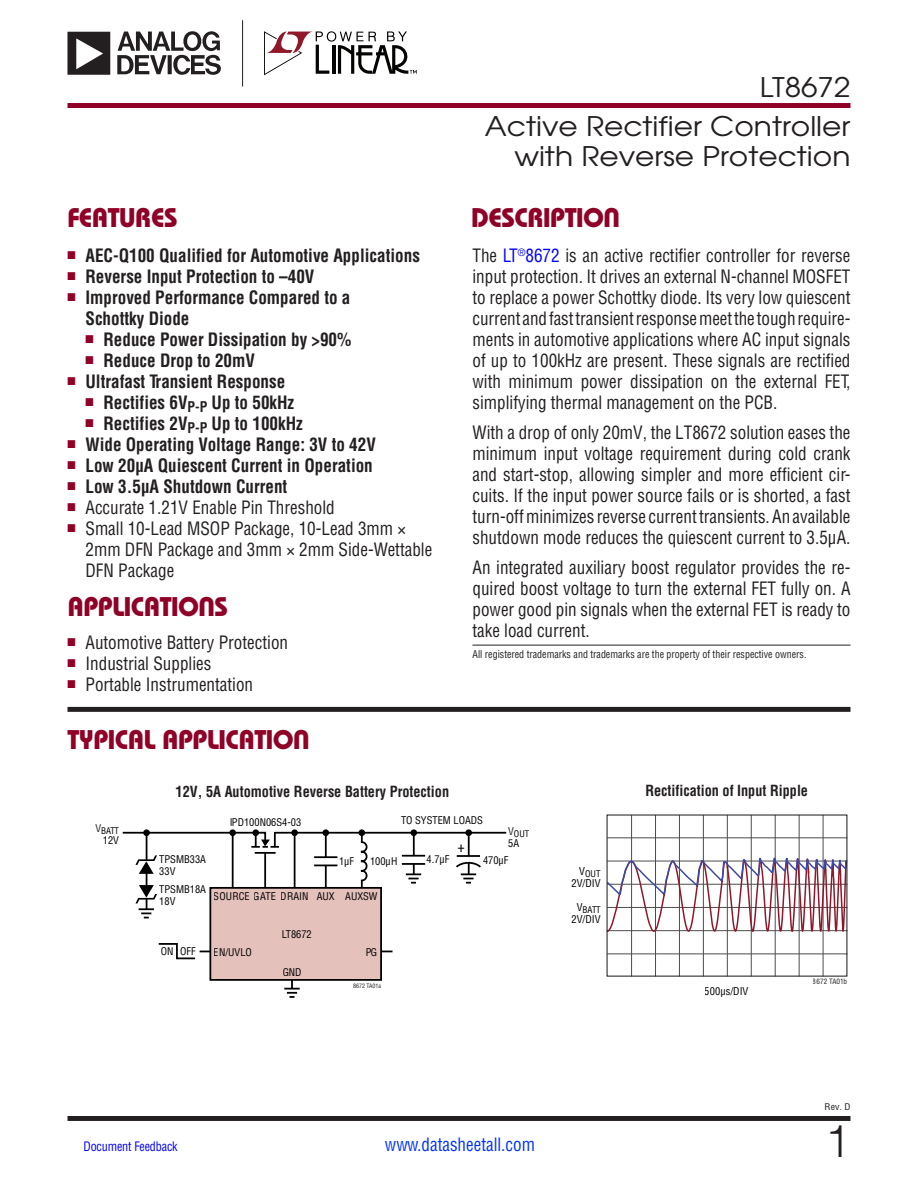
<style>
.page{position:relative;width:918px;height:1188px;background:#fff}
.page>*{position:absolute;margin:0;border:0;box-sizing:border-box;transform-origin:0 0}
.t1{font:300 45px "Helvetica";color:#231f20}
.D_S_Title{font:27px/30px "Avant Garde";color:#231f20;text-align:right;scale:1.1 1}
.Section_Heads{font:27px "Linear Bauhaus";letter-spacing:-.02em;color:#900126}
.Section_Heads_w_Rule{font:27px "Linear Bauhaus";letter-spacing:-.02em;color:#900126}
.Body_text{font:18px/21px "Linear Helv Cond";color:#231f20;text-align:justify;scale:.95 1}
.t2{font:700 18px/21px "Linear Helv Cond";color:#231f20;scale:.95 1}
.t3{font:18px "Linear Helv Cond";color:#03f;scale:.95 1}
.Art_Titles{font:700 15px "Linear Helv Cond";color:#231f20;scale:.95 1}
.t4{font:14.85px "Linear Helv Cond";color:#000}
.t5{font:12.75px "Linear Helv Cond";letter-spacing:-.015em;color:#00f;scale:.95 1}
.TM_Line{font:10.5px "Linear Helv Cond";color:#231f20;scale:.95 1}
.t6{font:10.5px "Linear Helv Cond";color:#000}
.t7{font:10.35px/17.7px "Linear Helv Cond";color:#000}
.t8{font:9px "Linear Helv Cond";color:#000}
.t9{font:9px "Linear Helv Cond";color:#231f20;scale:1.1 1}
.t10{font:8.85px "Linear Helv Cond";color:#000}
.t11{font:7.2px "Linear Helv Cond";color:#221f1f}
.t12{font:6px "Linear Helv Cond";color:#231f20}
.s1{color:#00f}
</style>
<div class="page">
<div style="left:68px;top:1116px;width:782px;height:5px;background:#231f20"></div>
<div style="left:68px;top:103px;width:782px;height:5px;background:#900126"></div>
<hr style="left:242px;top:20px;width:1px;height:66px;background:#231f20">
<svg style="left:264px;top:31px;width:153px;height:44px"></svg>
<svg style="left:68px;top:31px;width:153px;height:44px"></svg>
<div style="left:68px;top:707px;width:782px;height:5px;background:#231f20"></div>
<hr style="left:325px;top:833px;width:2px;height:68px;background:#000">
<hr style="left:146px;top:833px;width:1px;height:81px;background:#000">
<hr style="left:413px;top:833px;width:2px;height:46px;background:#000">
<hr style="left:468px;top:833px;width:2px;height:46px;background:#000">
<hr style="left:264px;top:853px;width:2px;height:43px;background:#000">
<hr style="left:123px;top:832px;width:383px;height:2px;background:#000">
<hr style="left:361px;top:833px;width:2px;height:68px;background:#000">
<hr style="left:294px;top:833px;width:2px;height:68px;background:#000">
<hr style="left:232px;top:833px;width:2px;height:83px;background:#000">
<hr style="left:291px;top:953px;width:2px;height:40px;background:#000">
<div style="left:210px;top:888px;width:171px;height:92px;background:#e5c1bc"></div>
<div style="left:209px;top:887px;width:173px;height:94px;border:2px solid #000"></div>
<hr style="left:255px;top:852px;width:21px;height:2px;background:#000">
<svg style="left:251px;top:831px;width:28px;height:17px"></svg>
<svg style="left:360px;top:841px;width:8px;height:40px"></svg>
<hr style="left:314px;top:856px;width:23px;height:2px;background:#000">
<svg style="left:314px;top:857px;width:23px;height:9px"></svg>
<div style="left:291px;top:829px;width:7px;height:7px;background:#000;border-radius:50%"></div>
<div style="left:229px;top:829px;width:7px;height:7px;background:#000;border-radius:50%"></div>
<div style="left:322px;top:829px;width:7px;height:7px;background:#000;border-radius:50%"></div>
<div style="left:359px;top:829px;width:6px;height:7px;background:#000;border-radius:50%"></div>
<svg style="left:135px;top:855px;width:22px;height:19px"></svg>
<div style="left:143px;top:829px;width:7px;height:7px;background:#000;border-radius:50%"></div>
<hr style="left:144px;top:909px;width:4px;height:10px;background:#8b8b8b">
<svg style="left:135px;top:885px;width:22px;height:33px"></svg>
<svg style="left:413px;top:857px;width:2px;height:6px"></svg>
<hr style="left:402px;top:855px;width:23px;height:2px;background:#000">
<hr style="left:402px;top:863px;width:23px;height:2px;background:#000">
<div style="left:410px;top:829px;width:7px;height:7px;background:#000;border-radius:50%"></div>
<svg style="left:406px;top:873px;width:15px;height:11px"></svg>
<hr style="left:457px;top:855px;width:23px;height:2px;background:#000">
<div style="left:465px;top:829px;width:7px;height:7px;background:#000;border-radius:50%"></div>
<svg style="left:456px;top:856px;width:25px;height:28px"></svg>
<svg style="left:159px;top:943px;width:53px;height:16px"></svg>
<svg style="left:284px;top:988px;width:16px;height:10px"></svg>
<svg style="left:606px;top:644px;width:242px;height:333px"></svg>
<hr style="left:472px;top:645px;width:378px;height:1px;background:#231f20">
<h2 class="D_S_Title" style="left:760px;top:72px;width:84px">LT8672</h2>
<p class="D_S_Title" style="left:485px;top:111px;width:334px">Active Rectifier Controller with Reverse Protection</p>
<p class="Section_Heads" style="left:68px;top:201px;width:112px">FEATURES</p>
<p class="Section_Heads" style="left:471px;top:201px;width:151px">DESCRIPTION</p>
<p class="t2" style="left:68px;top:244px;width:372px"><sup>■</sup> AEC-Q100 Qualified for Automotive Applications</p>
<p class="t2" style="left:68px;top:265px;width:261px"><sup>■</sup> Reverse Input Protection to –40V</p>
<p class="t2" style="left:86px;top:286px;width:280px;text-indent:-18px"><sup>■</sup> Improved Performance Compared to a<br>Schottky Diode</p>
<p class="t2" style="left:86px;top:328px;width:281px"><sup>■</sup> Reduce Power Dissipation by &gt;90%</p>
<p class="t2" style="left:86px;top:349px;width:180px"><sup>■</sup> Reduce Drop to 20mV</p>
<p class="t2" style="left:68px;top:370px;width:231px"><sup>■</sup> Ultrafast Transient Response</p>
<p class="t2" style="left:86px;top:391px;width:221px"><sup>■</sup> Rectifies 6V<sub>P-P</sub> Up to 50kHz</p>
<p class="t2" style="left:86px;top:412px;width:230px"><sup>■</sup> Rectifies 2V<sub>P-P</sub> Up to 100kHz</p>
<p class="t2" style="left:68px;top:433px;width:326px"><sup>■</sup> Wide Operating Voltage Range: 3V to 42V</p>
<p class="t2" style="left:68px;top:454px;width:323px"><sup>■</sup> Low 20µA Quiescent Current in Operation</p>
<p class="t2" style="left:68px;top:475px;width:233px"><sup>■</sup> Low 3.5µA Shutdown Current</p>
<p class="Body_text" style="left:68px;top:496px;width:283px"><sup>■</sup> Accurate 1.21V Enable Pin Threshold</p>
<p class="Body_text" style="left:86px;top:517px;width:367px;text-align:left;text-indent:-18px"><sup>■</sup> Small 10-Lead MSOP Package, 10-Lead 3mm ×<br>2mm DFN Package and 3mm × 2mm Side-Wettable<br>DFN Package</p>
<p class="Section_Heads" style="left:68px;top:590px;width:162px">APPLICATIONS</p>
<p class="Body_text" style="left:68px;top:631px;width:234px"><sup>■</sup> Automotive Battery Protection</p>
<p class="Body_text" style="left:68px;top:652px;width:153px"><sup>■</sup> Industrial Supplies</p>
<p class="Body_text" style="left:68px;top:673px;width:197px"><sup>■</sup> Portable Instrumentation</p>
<p class="Section_Heads_w_Rule" style="left:68px;top:723px;width:244px">TYPICAL APPLICATION</p>
<p class="Body_text" style="left:472px;top:244px;width:399px">The <span class="s1">LT</span><sup>®</sup><span class="s1">8672</span> is an active rectifier controller for reverse input protection. It drives an external N-channel MOSFET to replace a power Schottky diode. Its very low quiescent current and fast transient response meet the tough require&shy;ments in automotive applications where AC input signals of up to 100kHz are present. These signals are rectified with minimum power dissipation on the external FET, simplifying thermal management on the PCB.</p>
<p class="Body_text" style="left:472px;top:421px;width:399px">With a drop of only 20mV, the LT8672 solution eases the minimum input voltage requirement during cold crank and start-stop, allowing simpler and more efficient cir&shy;cuits. If the input power source fails or is shorted, a fast turn-off minimizes reverse current transients. An available shutdown mode reduces the quiescent current to 3.5μA.</p>
<p class="Body_text" style="left:472px;top:556px;width:399px">An integrated auxiliary boost regulator provides the re&shy;quired boost voltage to turn the external FET fully on. A power good pin signals when the external FET is ready to take load current.</p>
<p class="TM_Line" style="left:472px;top:648px;width:353px">All registered trademarks and trademarks are the property of their respective owners.</p>
<p class="t10" style="left:95px;top:825px;width:25px"><sup>V</sup>BATT</p>
<p class="t7" style="left:103px;top:831px;width:18px">12V</p>
<p class="Art_Titles" style="left:176px;top:782px;width:289px">12V, 5A Automotive Reverse Battery Protection</p>
<p class="Art_Titles" style="left:645px;top:782px;width:173px">Rectification of Input Ripple</p>
<p class="t7" style="left:229px;top:813px;width:74px">IPD100N06S4-03</p>
<p class="t7" style="left:401px;top:811px;width:84px">TO SYSTEM LOADS</p>
<p class="t4" style="left:457px;top:838px;width:9px">+</p>
<p class="t10" style="left:508px;top:828px;width:23px"><sup>V</sup>OUT</p>
<p class="t7" style="left:508px;top:834px;width:12px">5A</p>
<p class="t7" style="left:159px;top:851px;width:48px">TPSMB33A</p>
<p class="t7" style="left:339px;top:852px;width:17px">1μF</p>
<p class="t7" style="left:370px;top:852px;width:29px">100μH</p>
<p class="t7" style="left:159px;top:863px;width:48px">33V<br>TPSMB18A</p>
<p class="t7" style="left:159px;top:892px;width:18px">18V</p>
<p class="t7" style="left:214px;top:887px;width:165px">SOURCE GATE DRAIN AUX AUXSW</p>
<p class="t7" style="left:161px;top:942px;width:36px">ON OFF</p>
<p class="t7" style="left:214px;top:944px;width:40px">EN/UVLO</p>
<p class="t7" style="left:282px;top:926px;width:31px">LT8672</p>
<p class="t7" style="left:282px;top:963px;width:21px">GND</p>
<p class="t7" style="left:365px;top:943px;width:14px">PG</p>
<p class="t12" style="left:353px;top:982px;width:29px">8672 TA01a</p>
<p class="t7" style="left:427px;top:850px;width:24px">4.7µF</p>
<p class="t7" style="left:483px;top:851px;width:27px">470µF</p>
<p class="t8" style="left:579px;top:868px;width:23px"><sup>V</sup>OUT</p>
<p class="t6" style="left:572px;top:877px;width:31px">2V/DIV</p>
<p class="t8" style="left:577px;top:904px;width:25px"><sup>V</sup>BATT</p>
<p class="t6" style="left:572px;top:913px;width:31px">2V/DIV</p>
<p class="t6" style="left:705px;top:984px;width:45px">500µs/DIV</p>
<p class="t11" style="left:813px;top:977px;width:36px">8672 TA01b</p>
<p class="t9" style="left:825px;top:1102px;width:25px">Rev. D</p>
<p class="t5" style="left:83px;top:1138px;width:101px">Document Feedback</p>
<p class="t3" style="left:385px;top:1133px;width:159px">www.datasheetall.com</p>
<h1 class="t1" style="left:825px;top:1103px;width:27px">1</h1>
</div>
